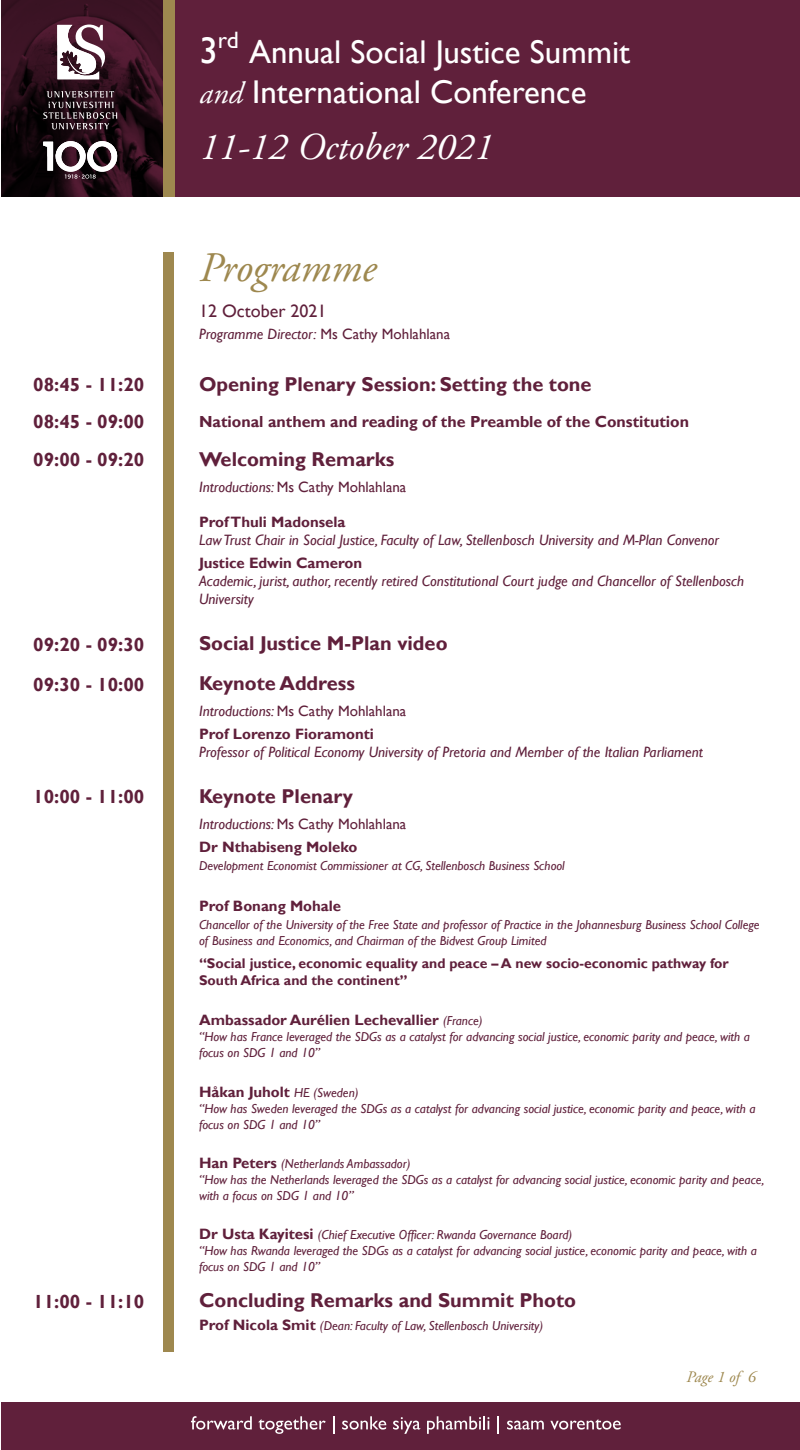
<style>
.page{position:relative;width:800px;height:1450px;background:#fff}
.page>*{position:absolute;margin:0;border:0;box-sizing:border-box;transform-origin:0 0}
.t1{font:italic 42px "Adobe Garamond Pro";color:#9e884f}
.t2{font:italic 38px "Adobe Garamond Pro";color:#fff}
.t3{font:32.9px/40.1px "Gill Sans";color:#fff}
.t4{font:700 20px/40px "Gill Sans";color:#60203b}
.t5{font:700 19px/37.3px "Gill Sans";color:#60203b;text-align:justify}
.t6{font:18px "Gill Sans";color:#60203b}
.t7{font:700 16px "Gill Sans";color:#60203b}
.t8{font:italic 16px "Adobe Garamond Pro";color:#9e884f}
.t9{font:italic 15px/18px "Gill Sans";color:#60203b}
.t10{font:700 15px/23px "Gill Sans";color:#60203b}
.t11{font:15px "Gill Sans";color:#60203b}
.t12{font:700 14px/17px "Gill Sans";color:#60203b}
.t13{font:italic 13px/16px "Gill Sans";color:#60203b}
.s1{font-size:37px}
.s2{font-family:"Adobe Garamond Pro";font-style:italic;font-size:30.7px}
.s3{font-style:normal}
.s4{font-style:italic}
.s5{font-weight:400;font-style:italic}
.s6{font-weight:400}
.s7{font-weight:400;font-style:italic;font-size:13px}
.s8{font-weight:700;font-style:normal;font-size:15px}
</style>
<div class="page">
<svg style="left:1px;top:0;width:799px;height:197px;background:#571d35"></svg>
<div style="left:1px;top:1402px;width:799px;height:48px;background:#60203b"></div>
<div style="left:163px;top:0;width:12px;height:197px;background:#9e884f"></div>
<div style="left:163px;top:252px;width:11px;height:1100px;background:#9e884f"></div>
<svg style="left:57px;top:25px;width:48px;height:54px"></svg>
<svg style="left:43px;top:91px;width:74px;height:38px;background:#43343a"></svg>
<svg style="left:43px;top:141px;width:74px;height:38px"></svg>
<svg style="left:191px;top:1416px;width:61px;height:14px"></svg>
<svg style="left:258px;top:1416px;width:68px;height:18px"></svg>
<svg style="left:333px;top:1416px;width:1px;height:18px"></svg>
<svg style="left:342px;top:1416px;width:44px;height:14px"></svg>
<svg style="left:393px;top:1417px;width:27px;height:17px"></svg>
<svg style="left:427px;top:1416px;width:62px;height:18px"></svg>
<svg style="left:498px;top:1416px;width:1px;height:18px"></svg>
<svg style="left:507px;top:1421px;width:37px;height:9px"></svg>
<svg style="left:550px;top:1419px;width:71px;height:11px"></svg>
<h3 class="t5" style="left:33px;top:367px;width:113px">08:45 - 11:20<br>08:45 - 09:00<br>09:00 - 09:20</h3>
<h3 class="t5" style="left:33px;top:625px;width:113px;line-height:40px">09:20 - 09:30<br>09:30 - 10:00</h3>
<h3 class="t5" style="left:33px;top:778px;width:113px">10:00 - 11:00</h3>
<h3 class="t5" style="left:33px;top:1283px;width:113px">11:00 - 11:10</h3>
<h3 class="t3" style="left:199px;top:32px;width:432px"><span class="s1">3</span><sup>rd</sup> Annual Social Justice Summit <span class="s2">and</span> International Conference</h3>
<h2 class="t2" style="left:199px;top:125px;width:295px">11-12 October 2021</h2>
<h1 class="t1" style="left:199px;top:242px;width:178px">Programme</h1>
<h3 class="t6" style="left:199px;top:301px;width:129px">12 October 2021</h3>
<p class="t9" style="left:199px;top:326px;width:253px">Programme Director: <span class="s3">Ms Cathy Mohlahlana</span></p>
<h3 class="t4" style="left:199px;top:365px;width:394px">Opening Plenary Session: Setting the tone</h3>
<p class="t7" style="left:199px;top:412px;width:491px">National anthem and reading of the Preamble of the Constitution</p>
<h3 class="t4" style="left:199px;top:440px;width:197px">Welcoming Remarks</h3>
<p class="t11" style="left:199px;top:479px;width:209px"><span class="s4">Introductions:</span> Ms Cathy Mohlahlana</p>
<p class="t10" style="left:199px;top:511px;width:148px">Prof Thuli Madonsela</p>
<p class="t9" style="left:199px;top:532px;width:522px">Law Trust Chair in Social Justice, Faculty of Law, Stellenbosch University and M-Plan Convenor</p>
<p class="t10" style="left:199px;top:552px;width:165px">Justice Edwin Cameron</p>
<p class="t9" style="left:199px;top:573px;width:547px">Academic, jurist, author, recently retired Constitutional Court judge and Chancellor of Stellenbosch<br>University</p>
<h3 class="t4" style="left:199px;top:624px;width:250px">Social Justice M-Plan video<br>Keynote Address</h3>
<p class="t10" style="left:199px;top:700px;width:209px"><span class="s5">Introductions:</span> <span class="s6">Ms Cathy Mohlahlana<br></span>Prof Lorenzo Fioramonti</p>
<p class="t9" style="left:199px;top:744px;width:505px">Professor of Political Economy University of Pretoria and Member of the Italian Parliament</p>
<h3 class="t4" style="left:199px;top:777px;width:155px">Keynote Plenary</h3>
<p class="t10" style="left:199px;top:813px;width:209px"><span class="s5">Introductions:</span> <span class="s6">Ms Cathy Mohlahlana<br></span>Dr Nthabiseng Moleko</p>
<p class="t13" style="left:199px;top:858px;width:367px">Development Economist Commissioner at CG, Stellenbosch Business School</p>
<p class="t10" style="left:199px;top:895px;width:144px">Prof Bonang Mohale</p>
<p class="t13" style="left:199px;top:917px;width:562px">Chancellor of the University of the Free State and professor of Practice in the Johannesburg Business School College of Business and Economics, and Chairman of the Bidvest Group Limited</p>
<p class="t12" style="left:199px;top:956px;width:531px">“Social justice, economic equality and peace – A new socio-economic pathway for<br>South Africa and the continent”</p>
<p class="t10" style="left:199px;top:1009px;width:285px">Ambassador Aurélien Lechevallier <span class="s7">(France)</span></p>
<p class="t13" style="left:199px;top:1029px;width:552px">“How has France leveraged the SDGs as a catalyst for advancing social justice, economic parity and peace, with a focus on SDG 1 and 10”</p>
<p class="t10" style="left:199px;top:1081px;width:161px">Håkan Juholt <span class="s7">HE (Sweden)</span></p>
<p class="t13" style="left:199px;top:1101px;width:558px">“How has Sweden leveraged the SDGs as a catalyst for advancing social justice, economic parity and peace, with a focus on SDG 1 and 10”</p>
<p class="t13" style="left:199px;top:1156px;width:567px"><span class="s8">Han Peters</span> (Netherlands Ambassador)<br>“How has the Netherlands leveraged the SDGs as a catalyst for advancing social justice, economic parity and peace, with a focus on SDG 1 and 10”</p>
<p class="t13" style="left:199px;top:1227px;width:559px"><span class="s8">Dr Usta Kayitesi</span> (Chief Executive Officer: Rwanda Governance Board)<br>“How has Rwanda leveraged the SDGs as a catalyst for advancing social justice, economic parity and peace, with a focus on SDG 1 and 10”</p>
<h3 class="t4" style="left:199px;top:1281px;width:378px">Concluding Remarks and Summit Photo</h3>
<p class="t13" style="left:199px;top:1318px;width:346px"><span class="s8">Prof Nicola Smit</span> (Dean: Faculty of Law, Stellenbosch University)</p>
<p class="t8" style="left:686px;top:1368px;width:71px">Page 1 of 6</p>
</div>
